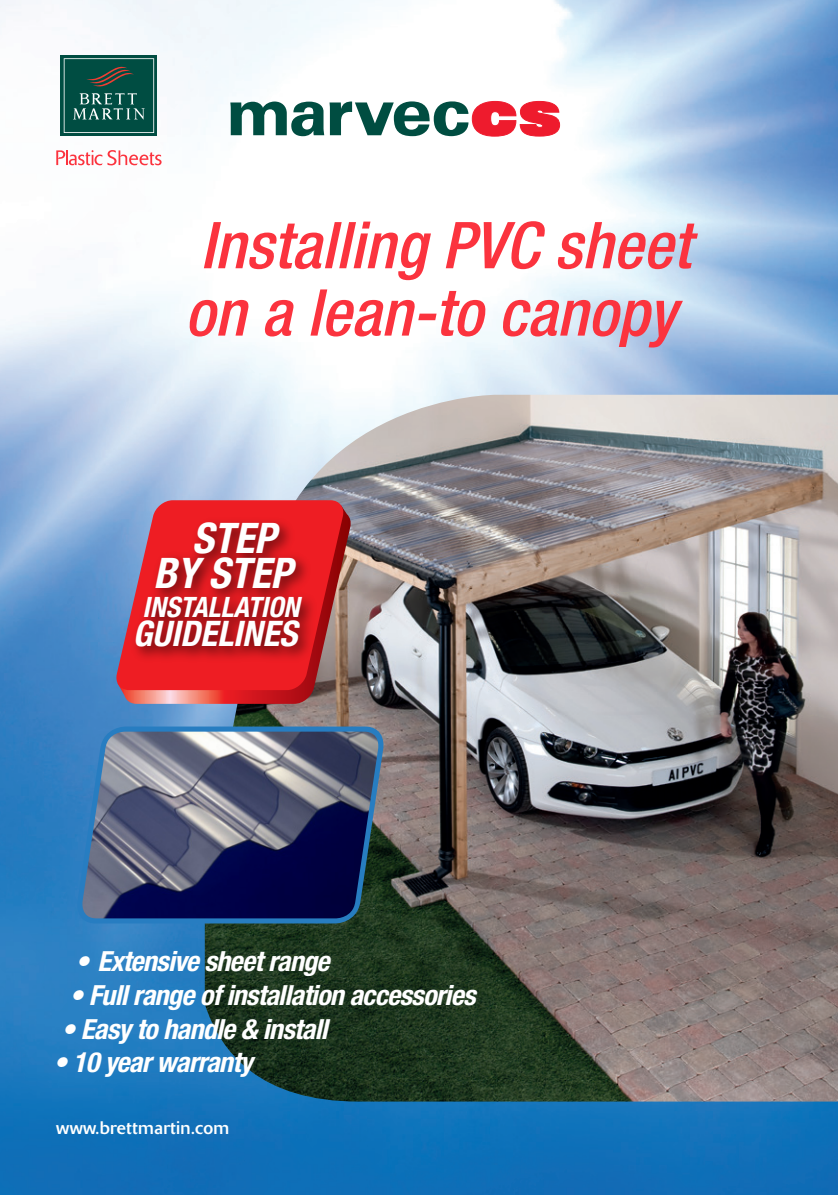
<style>
.page{position:relative;width:838px;height:1195px;background:#fff}
.page>*{position:absolute;margin:0;border:0;box-sizing:border-box;transform-origin:0 0}
.t1{font:italic 500 condensed 64.6px "Helvetica Neue";color:#fb333e}
.t2{font:italic 700 condensed 41.8px/34.2px "Helvetica Neue";color:#fff;text-align:center}
.t3{font:italic 700 condensed 35px "Helvetica Neue";color:#fff}
.t4{font:italic 700 condensed 28px "Helvetica Neue";color:#fff}
.t5{font:italic 700 condensed 27.8px "Helvetica Neue";letter-spacing:-.025em;color:#fff}
.t6{font:18px "Delta";letter-spacing:.02em;color:#fff}
</style>
<div class="page">
<img style="left:1px;top:0;width:837px;height:1194px">
<img style="left:205px;top:395px;width:633px;height:706px">
<svg style="left:71px;top:724px;width:318px;height:202px;background:#485679"></svg>
<svg style="left:56px;top:150px;width:106px;height:15px"></svg>
<svg style="left:61px;top:55px;width:96px;height:81px"></svg>
<svg style="left:64px;top:58px;width:90px;height:75px;background:#1d5d53"></svg>
<svg style="left:230px;top:101px;width:330px;height:36px"></svg>
<svg style="left:118px;top:505px;width:233px;height:199px;background:#bd625e"></svg>
<svg style="left:115px;top:500px;width:230px;height:190px;background:#c2414f"></svg>
<img style="left:120px;top:507px;width:224px;height:171px">
<p class="t1" style="left:200px;top:207px;width:492px">Installing PVC sheet</p>
<p class="t1" style="left:185px;top:274px;width:493px">on a lean-to canopy</p>
<p class="t2" style="left:153px;top:518px;width:153px">STEP<br>BYSTEP</p>
<p class="t4" style="left:143px;top:583px;width:167px">INSTALLATION</p>
<p class="t3" style="left:133px;top:604px;width:177px">GUIDELINES</p>
<p class="t5" style="left:75px;top:944px;width:256px">• Extensive sheet range</p>
<p class="t5" style="left:69px;top:978px;width:408px">• Full range of installation accessories</p>
<p class="t5" style="left:61px;top:1011px;width:268px">• Easy to handle &amp; install</p>
<p class="t5" style="left:53px;top:1045px;width:201px">• 10 year warranty</p>
<p class="t6" style="left:56px;top:1117px;width:174px">www.brettmartin.com</p>
</div>
